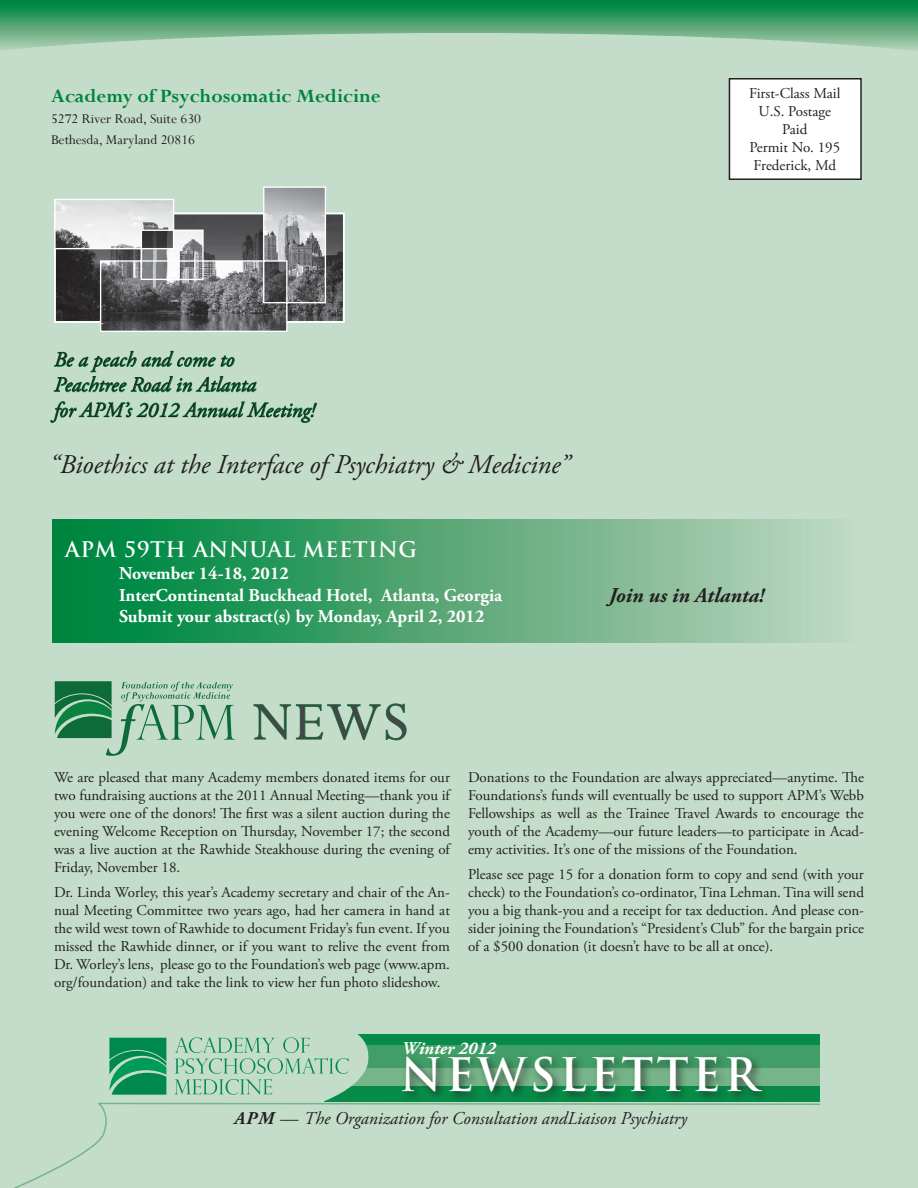
<style>
.page{position:relative;width:918px;height:1188px;background:#fff}
.page>*{position:absolute;margin:0;border:0;box-sizing:border-box;transform-origin:0 0}
.t1{font:60px "Perpetua";color:#454647}
.t2{font:700 45px "Trajan Pro";letter-spacing:.075em;color:#fff}
.t3{font:italic 27px "Adobe Garamond Pro";color:#231f20}
.t4{font:italic 21px/25.2px "Adobe Garamond Pro";color:#231f20}
.t5{font:700 21px "Perpetua";color:#00843d}
.t6{font:700 21px "Trajan Pro";letter-spacing:.025em;color:#fff}
.t7{font:italic 700 21px "Adobe Garamond Pro";color:#231f20}
.t8{font:700 18px/21.6px "Adobe Garamond Pro";color:#fff}
.t9{font:italic 18px "Adobe Garamond Pro";color:#231f20}
.t10{font:italic 700 18px "Adobe Garamond Pro";color:#fff}
.t11{font:15px/18px "Adobe Garamond Pro";color:#231f20;text-align:justify}
.t12{font:15px/21px "Perpetua";color:#231f20}
.s1{font-weight:700}
</style>
<div class="page">
<div style="left:0;top:51px;width:918px;height:1137px;background:#c4ddcb"></div>
<div style="left:729px;top:79px;width:132px;height:100px;background:#fff"></div>
<div style="left:729px;top:78px;width:133px;height:102px;border:2px solid #231f20"></div>
<div style="left:324px;top:1042px;width:496px;height:28px;background:#419e66"></div>
<div style="left:324px;top:1069px;width:496px;height:20px;background:#77b48a"></div>
<div style="left:324px;top:1034px;width:496px;height:10px;background:#068c48"></div>
<div style="left:324px;top:1086px;width:496px;height:16px;background:#068c48"></div>
<div style="left:399px;top:1053px;width:374px;height:51px;background:#231f20;opacity:.7"></div>
<svg style="left:174px;top:1009px;width:197px;height:94px;background:#afd3bd"></svg>
<svg style="left:109px;top:1038px;width:57px;height:57px;background:#1b9861"></svg>
<div style="left:13px;top:1103px;width:808px;height:85px;background:#c4ddcb"></div>
<svg style="left:0;top:0;width:918px;height:51px;background:#5dad7f"></svg>
<div style="left:52px;top:519px;width:812px;height:124px;background:linear-gradient(to right,#008034,#c4d6c1)"></div>
<svg style="left:55px;top:681px;width:180px;height:75px;background:#8aba9d"></svg>
<svg style="left:253px;top:703px;width:154px;height:38px;background:#a4ceb4"></svg>
<svg style="left:54px;top:186px;width:291px;height:146px;background:#8b8f8e"></svg>
<svg style="left:53px;top:350px;width:204px;height:42px;background:#95c7a9"></svg>
<svg style="left:50px;top:401px;width:267px;height:22px;background:#92c6a7"></svg>
<h3 class="t5" style="left:51px;top:83px;width:331px">Academy of Psychosomatic Medicine</h3>
<p class="t12" style="left:51px;top:108px;width:152px">5272 River Road, Suite 630<br>Bethesda, Maryland 20816</p>
<p class="t11" style="left:749px;top:85px;width:93px;text-align:center">First-Class Mail<br>U.S. Postage<br>Paid<br>Permit No. 195<br>Frederick, Md</p>
<h3 class="t4" style="left:54px;top:348px;width:262px">Be a peach and come to<br>Peachtree Road in Atlanta<br>for APM’s 2012 Annual Meeting!</h3>
<h3 class="t3" style="left:50px;top:448px;width:522px">“Bioethics at the Interface of Psychiatry &amp; Medicine”</h3>
<h3 class="t6" style="left:65px;top:537px;width:163px">APM 59TH ANNUA</h3>
<h3 class="t6" style="left:283px;top:537px;width:103px">L MEETING</h3>
<p class="t8" style="left:119px;top:563px;width:385px">November 14-18, 2012<br>InterContinental Buckhead Hotel, Atlanta, Georgia<br>Submit your abstract(s) by Monday, April 2, 2012</p>
<h3 class="t7" style="left:609px;top:584px;width:157px">Join us in Atlanta!</h3>
<h1 class="t1" style="left:253px;top:684px;width:157px">NEWS</h1>
<p class="t11" style="left:54px;top:769px;width:397px">We are pleased that many Academy members donated items for our two fundraising auctions at the 2011 Annual Meeting—thank you if you were one of the donors! The first was a silent auction during the evening Welcome Reception on Thursday, November 17; the second was a live auction at the Rawhide Steakhouse during the evening of Friday, November 18.</p>
<p class="t11" style="left:54px;top:883px;width:397px">Dr. Linda Worley, this year’s Academy secretary and chair of the An&shy;nual Meeting Committee two years ago, had her camera in hand at the wild west town of Rawhide to document Friday’s fun event. If you missed the Rawhide dinner, or if you want to relive the event from Dr. Worley’s lens, please go to the Foundation’s web page (www.apm. org/foundation) and take the link to view her fun photo slideshow.</p>
<p class="t11" style="left:468px;top:769px;width:397px">Donations to the Foundation are always appreciated—anytime. The Foundations’s funds will eventually be used to support APM’s Webb Fellowships as well as the Trainee Travel Awards to encourage the youth of the Academy—our future leaders—to participate in Acad&shy;emy activities. It’s one of the missions of the Foundation.</p>
<p class="t11" style="left:468px;top:865px;width:398px">Please see page 15 for a donation form to copy and send (with your check) to the Foundation’s co-ordinator, Tina Lehman. Tina will send you a big thank-you and a receipt for tax deduction. And please con&shy;sider joining the Foundation’s “President’s Club” for the bargain price of a $500 donation (it doesn’t have to be all at once).</p>
<p class="t10" style="left:402px;top:1038px;width:96px">Winter 2012</p>
<h2 class="t2" style="left:400px;top:1047px;width:82px">NEWS</h2>
<h2 class="t2" style="left:559px;top:1047px;width:200px">LETTER</h2>
<p class="t9" style="left:234px;top:1107px;width:454px"><span class="s1">APM</span> — The Organization for Consultation andLiaison Psychiatry</p>
</div>
